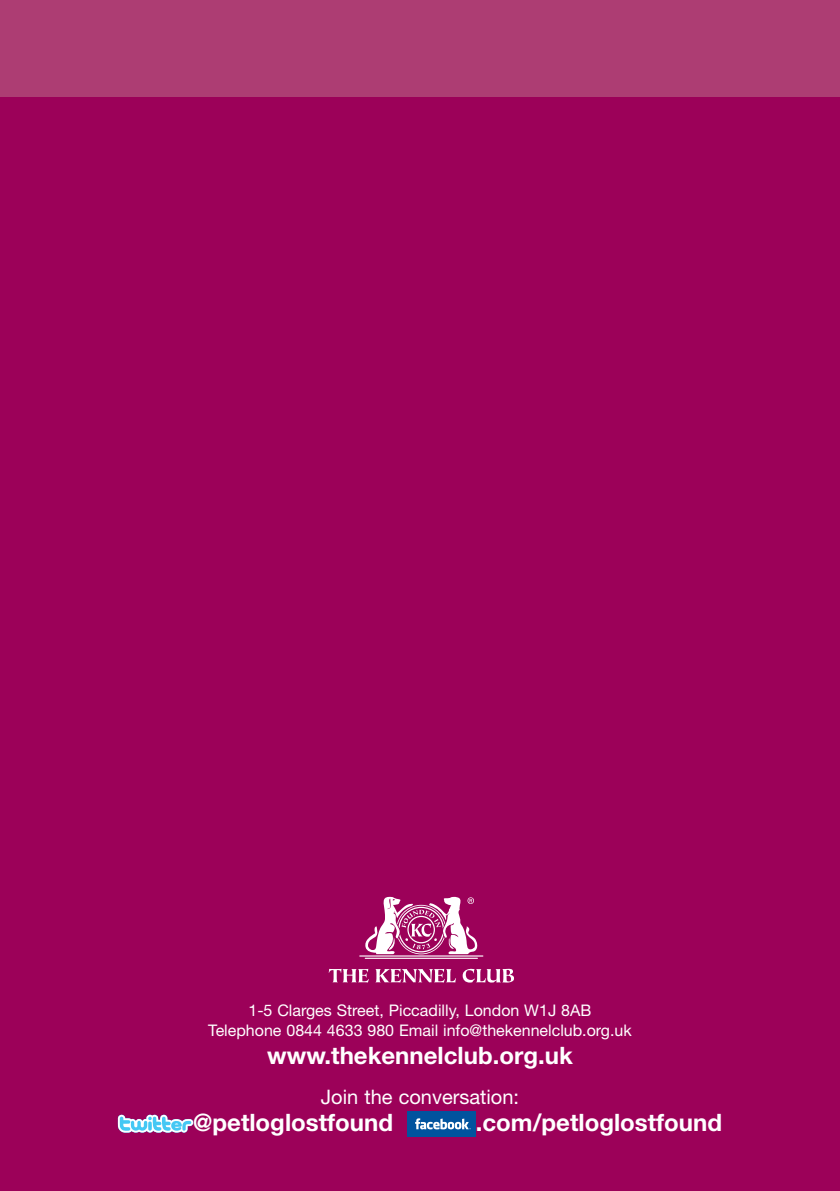
<style>
.page{position:relative;width:840px;height:1191px;background:#fff}
.page>*{position:absolute;margin:0;border:0;box-sizing:border-box;transform-origin:0 0}
.t1{font:700 24px "Helvetica Neue LT Std";color:#fff}
.t2{font:20px "Helvetica Neue LT Std";color:#fff}
.t3{font:16px/20px "Helvetica Neue LT Std";color:#fff;text-align:center}
</style>
<div class="page">
<div style="left:0;top:0;width:839px;height:1191px;background:#9c0159"></div>
<svg style="left:328px;top:897px;width:185px;height:85px"></svg>
<div style="left:407px;top:1111px;width:68px;height:25px;background:#01539e"></div>
<svg style="left:415px;top:1118px;width:55px;height:11px"></svg>
<svg style="left:118px;top:1114px;width:75px;height:18px"></svg>
<div style="left:0;top:0;width:839px;height:96px;background:#ad3d73"></div>
<p class="t3" style="left:208px;top:1001px;width:424px">1-5 Clarges Street, Piccadilly, London W1J 8AB<br>Telephone 0844 4633 980 Email info@thekennelclub.org.uk</p>
<h1 class="t1" style="left:267px;top:1046px;width:307px">www.thekennelclub.org.uk</h1>
<p class="t2" style="left:320px;top:1089px;width:200px">Join the conversation:</p>
<h1 class="t1" style="left:193px;top:1113px;width:201px">@petloglostfound</h1>
<h1 class="t1" style="left:475px;top:1113px;width:248px">.com/petloglostfound</h1>
</div>
